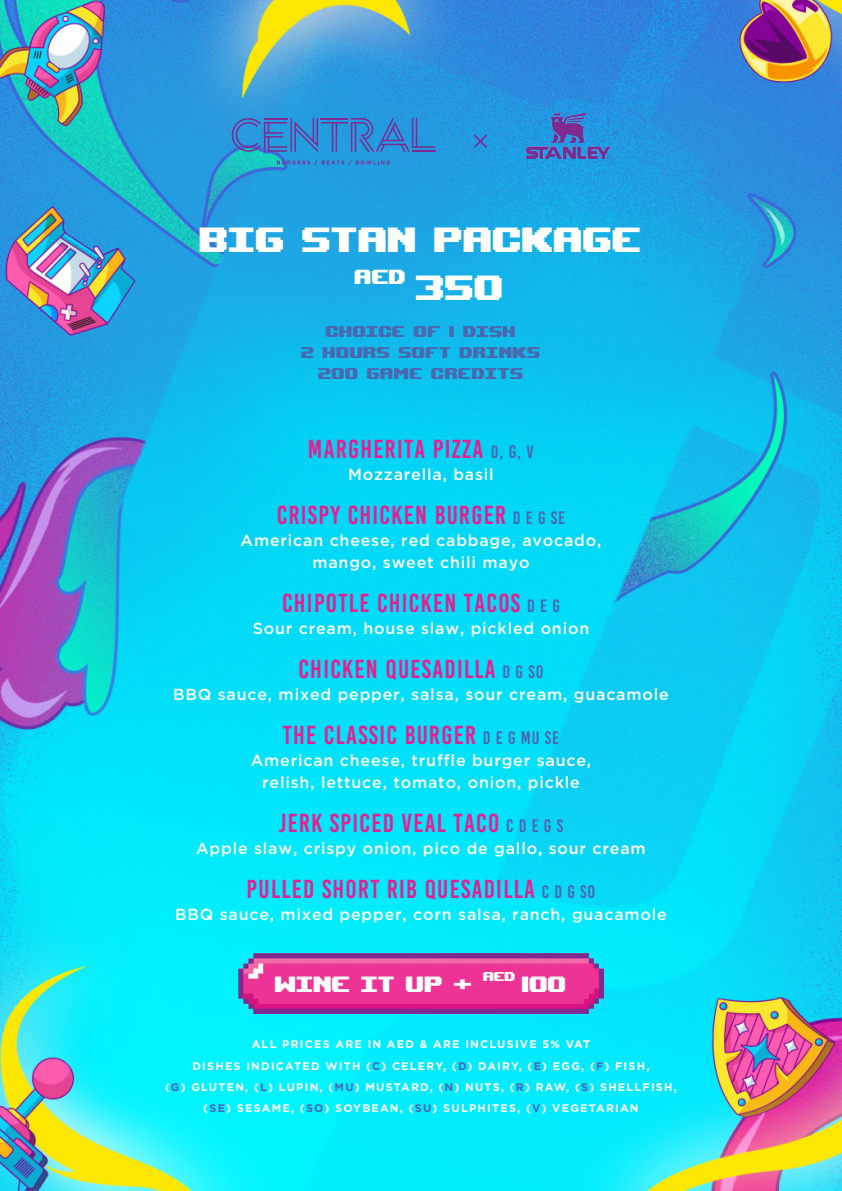
<style>
.page{position:relative;width:842px;height:1191px;background:#fff}
.page>*{position:absolute;margin:0;border:0;box-sizing:border-box;transform-origin:0 0}
.t1{font:48.8px "Upheaval TT BRK";color:#fff}
.t2{font:30.8px "Upheaval TT BRK";color:#fff}
.t3{font:28.4px "Upheaval TT BRK";color:#fff}
.t4{font:26px "Bebas Kai";letter-spacing:.05em;color:#e91d91}
.t5{font:21.8px/21px "Upheaval TT BRK";letter-spacing:.02em;color:#4a67b0;text-align:center}
.t6{font:500 16px/22px "Gotham";letter-spacing:.05em;color:#fff;text-align:center}
.t7{font:700 11px/21.2px "Gotham";letter-spacing:.11em;color:#fff;text-align:center}
.s1{font-size:48.8px}
.s2{font-size:18px;color:#4a67b0}
.s3{color:#4a67b0}
.s4{color:#4a67b1}
</style>
<div class="page">
<img style="left:0;top:0;width:842px;height:1191px">
<img style="left:239px;top:953px;width:364px;height:60px">
<svg style="left:232px;top:117px;width:203px;height:35px;background:#3881cd"></svg>
<svg style="left:277px;top:160px;width:113px;height:5px"></svg>
<img style="left:527px;top:112px;width:83px;height:46px">
<svg style="left:474px;top:134px;width:13px;height:14px"></svg>
<h1 class="t1" style="left:200px;top:215px;width:444px">BIG STAN PACKAGE</h1>
<h3 class="t3" style="left:355px;top:262px;width:151px">AED <span class="s1">350</span></h3>
<h3 class="t5" style="left:301px;top:320px;width:241px">choice of 1 dish<br>2 hours soft drinks<br>200 game credits</h3>
<h3 class="t4" style="left:308px;top:435px;width:227px">MARGHERITA PIZZA <span class="s2">D, G, V</span></h3>
<p class="t6" style="left:348px;top:463px;width:147px">Mozzarella, basil</p>
<h3 class="t4" style="left:277px;top:501px;width:290px">CRISPY CHICKEN BURGER <span class="s2">D E G SE</span></h3>
<p class="t6" style="left:241px;top:529px;width:362px">American cheese, red cabbage, avocado, mango, sweet chili mayo</p>
<h3 class="t4" style="left:282px;top:589px;width:279px">CHIPOTLE CHICKEN TACOS <span class="s2">D E G</span></h3>
<p class="t6" style="left:253px;top:617px;width:338px">Sour cream, house slaw, pickled onion</p>
<h3 class="t4" style="left:298px;top:655px;width:247px">CHICKEN QUESADILLA <span class="s2">D G SO</span></h3>
<p class="t6" style="left:173px;top:683px;width:497px">BBQ sauce, mixed pepper, salsa, sour cream, guacamole</p>
<h3 class="t4" style="left:283px;top:721px;width:278px">THE CLASSIC BURGER <span class="s2">D E G MU SE</span></h3>
<p class="t6" style="left:251px;top:749px;width:342px">American cheese, truffle burger sauce, relish, lettuce, tomato, onion, pickle</p>
<h3 class="t4" style="left:279px;top:809px;width:286px">JERK SPICED VEAL TACO <span class="s2">C D E G S</span></h3>
<p class="t6" style="left:196px;top:837px;width:451px">Apple slaw, crispy onion, pico de gallo, sour cream</p>
<h3 class="t4" style="left:247px;top:875px;width:350px">PULLED SHORT RIB QUESADILLA <span class="s2">C D G SO</span></h3>
<p class="t6" style="left:175px;top:903px;width:493px">BBQ sauce, mixed pepper, corn salsa, ranch, guacamole</p>
<h2 class="t2" style="left:275px;top:968px;width:293px">Wine it up + <sup>AED</sup> 100</h2>
<p class="t7" style="left:165px;top:1033px;width:513px">ALL PRICES ARE IN AED &amp; ARE INCLUSIVE 5% VAT<br>DISHES INDICATED WITH (<span class="s3">C</span>) CELERY, (<span class="s4">D</span>) DAIRY, (<span class="s4">E</span>) EGG, (<span class="s4">F</span>) FISH,<br>(<span class="s4">G</span>) GLUTEN, (<span class="s4">L</span>) LUPIN, (<span class="s4">MU</span>) MUSTARD, (<span class="s4">N</span>) NUTS, (<span class="s4">R</span>) RAW, (<span class="s4">S</span>) SHELLFISH, (<span class="s4">SE</span>) SESAME, (<span class="s4">SO</span>) SOYBEAN, (<span class="s4">SU</span>) SULPHITES, (<span class="s4">V</span>) VEGETARIAN</p>
</div>
